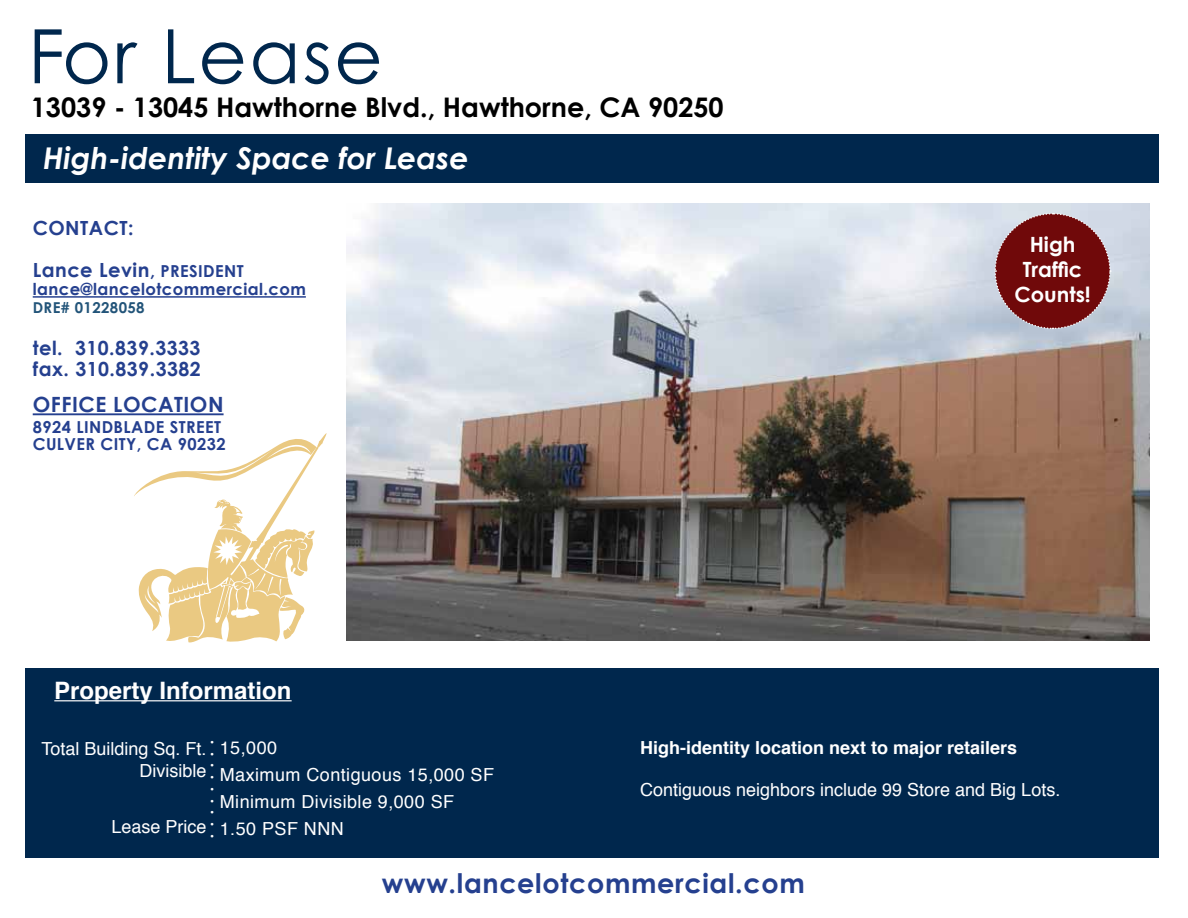
<style>
.page{position:relative;width:1188px;height:918px;background:#fff}
.page>*{position:absolute;margin:0;border:0;box-sizing:border-box;transform-origin:0 0}
.t1{font:75px "Century Gothic";letter-spacing:.03em;color:#00274d}
.t2{font:italic 700 30px "Century Gothic";color:#fff}
.t3{font:700 27px "Century Gothic";color:#000}
.t4{font:700 27px "Century Gothic";letter-spacing:.025em;color:#25408f}
.t5{font:700 24px "Helvetica";color:#fff}
.t6{font:23.4px "Times";color:#fff}
.t7{font:700 21px/25.2px "Century Gothic";color:#fff;text-align:center}
.t8{font:700 21px "Century Gothic";letter-spacing:.025em;color:#25408f}
.t9{font:700 19.5px/42px "Century Gothic";letter-spacing:.025em;color:#25408f}
.t10{font:18px/22.5px "Helvetica";color:#fff;text-align:right}
.t11{font:18px/27px "Helvetica";letter-spacing:.025em;color:#fff}
.t12{font:700 18px "Helvetica";color:#fff}
.t13{font:700 16.5px/16.5px "Century Gothic";letter-spacing:.025em;color:#25408f}
.t14{font:700 15px "Century Gothic";letter-spacing:.025em;color:#225479}
.s1{font-size:18px}
.s2{font-size:16.5px}
</style>
<div class="page">
<img style="left:346px;top:204px;width:804px;height:436px">
<div style="left:26px;top:134px;width:1134px;height:48px;background:#00274d"></div>
<div style="left:26px;top:668px;width:1134px;height:190px;background:#00274d"></div>
<svg style="left:134px;top:433px;width:193px;height:209px"></svg>
<hr style="left:33px;top:296px;width:273px;height:2px;background:#25408f">
<hr style="left:33px;top:413px;width:191px;height:2px;background:#25408f">
<hr style="left:54px;top:700px;width:238px;height:1px;background:#fff">
<svg style="left:994px;top:212px;width:117px;height:118px"></svg>
<h1 class="t1" style="left:28px;top:10px;width:356px">For Lease</h1>
<h3 class="t3" style="left:31px;top:90px;width:694px">13039 - 13045 Hawthorne Blvd., Hawthorne, CA 90250</h3>
<h2 class="t2" style="left:43px;top:139px;width:427px">High-identity Space for Lease</h2>
<p class="t9" style="left:33px;top:207px;width:212px">CONTACT:<br>Lance Levin<span class="s1">,</span> <span class="s2">PRESIDENT</span></p>
<p class="t13" style="left:33px;top:281px;width:275px">lance@lancelotcommercial.com</p>
<p class="t14" style="left:33px;top:299px;width:113px">DRE# 01228058</p>
<p class="t9" style="left:33px;top:337px;width:170px;line-height:21px">tel. 310.839.3333 fax. 310.839.3382</p>
<p class="t8" style="left:33px;top:392px;width:192px">OFFICE LOCATION</p>
<p class="t13" style="left:33px;top:419px;width:195px">8924 LINDBLADE STREET<br>CULVER CITY, CA 90232</p>
<h3 class="t5" style="left:54px;top:671px;width:239px">Property Information</h3>
<p class="t7" style="left:1014px;top:231px;width:78px">High<br>Traffic<br>Counts!</p>
<p class="t6" style="left:184px;top:840px;width:101px;rotate:-90deg">. . . . . . . . .</p>
<p class="t12" style="left:640px;top:733px;width:379px">High-identity location next to major retailers</p>
<p class="t11" style="left:220px;top:734px;width:276px">15,000<br>Maximum Contiguous 15,000 SF<br>Minimum Divisible 9,000 SF<br>1.50 PSF NNN</p>
<p class="t10" style="left:42px;top:738px;width:167px">Total Building Sq. Ft.<br>Divisible</p>
<p class="t10" style="left:640px;top:779px;width:422px">Contiguous neighbors include 99 Store and Big Lots.</p>
<p class="t10" style="left:112px;top:816px;width:97px">Lease Price</p>
<h3 class="t4" style="left:382px;top:866px;width:424px">www.lancelotcommercial.com</h3>
</div>
